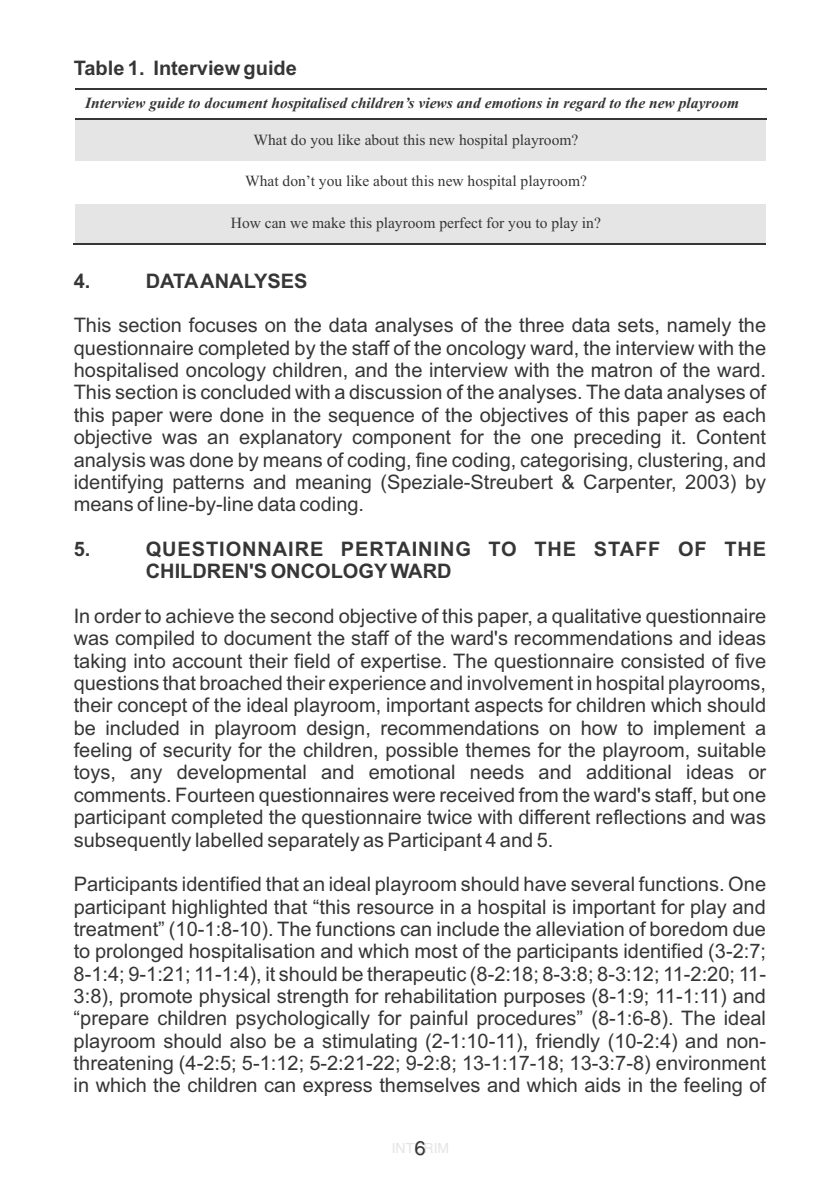
<style>
.page{position:relative;width:840px;height:1191px;background:#fff}
.page>*{position:absolute;margin:0;border:0;box-sizing:border-box;transform-origin:0 0}
.t1{font:20px/22.4px "Arial";color:#363636;text-align:justify}
.t2{font:700 20px/22.4px "Arial";letter-spacing:.045em;color:#363636}
.t3{font:700 20px "Arial";color:#363636}
.t4{font:20px "Switzerland";color:#363636}
.t5{font:15.4px "Times New Roman";color:#363636}
.t6{font:italic 700 15.4px "Times New Roman";color:#363636}
.t7{font:14px "Switzerland";color:#e5e5e5}
</style>
<div class="page">
<div style="left:75px;top:204px;width:690px;height:41px;background:#e5e5e5"></div>
<div style="left:75px;top:120px;width:690px;height:40px;background:#e5e5e5"></div>
<hr style="left:75px;top:89px;width:690px;height:1px;background:#363636">
<hr style="left:75px;top:119px;width:690px;height:1px;background:#363636">
<hr style="left:74px;top:243px;width:691px;height:2px;background:#363636">
<p class="t3" style="left:74px;top:60px;width:225px">Table 1. Interview guide</p>
<p class="t6" style="left:85px;top:98px;width:655px">Interview guide to document hospitalised children’s views and emotions in regard to the new playroom</p>
<p class="t5" style="left:253px;top:134px;width:326px">What do you like about this new hospital playroom?</p>
<p class="t5" style="left:245px;top:175px;width:343px">What don’t you like about this new hospital playroom?</p>
<p class="t5" style="left:231px;top:218px;width:371px">How can we make this playroom perfect for you to play in?</p>
<p class="t3" style="left:74px;top:273px;width:18px">4.</p>
<p class="t3" style="left:146px;top:273px;width:163px">DATAANALYSES</p>
<p class="t1" style="left:74px;top:316px;width:693px">This section focuses on the data analyses of the three data sets, namely the questionnaire completed by the staff of the oncology ward, the interview with the hospitalised oncology children, and the interview with the matron of the ward.<br>This section is concluded with a discussion of the analyses. The data analyses of this paper were done in the sequence of the objectives of this paper as each objective was an explanatory component for the one preceding it. Content analysis was done by means of coding, fine coding, categorising, clustering, and identifying patterns and meaning (Speziale-Streubert &amp; Carpenter, 2003) by means of line-by-line data coding.</p>
<p class="t3" style="left:74px;top:541px;width:18px">5.</p>
<p class="t2" style="left:146px;top:539px;width:621px">QUESTIONNAIRE PERTAINING TO THE STAFF OF THE<br>CHILDREN'S ONCOLOGYWARD</p>
<p class="t1" style="left:74px;top:606px;width:693px">In order to achieve the second objective of this paper, a qualitative questionnaire was compiled to document the staff of the ward's recommendations and ideas taking into account their field of expertise. The questionnaire consisted of five questions that broached their experience and involvement in hospital playrooms, their concept of the ideal playroom, important aspects for children which should be included in playroom design, recommendations on how to implement a feeling of security for the children, possible themes for the playroom, suitable toys, any developmental and emotional needs and additional ideas or comments. Fourteen questionnaires were received from the ward's staff, but one participant completed the questionnaire twice with different reflections and was subsequently labelled separately as Participant 4 and 5.</p>
<p class="t1" style="left:74px;top:875px;width:693px">Participants identified that an ideal playroom should have several functions. One participant highlighted that “this resource in a hospital is important for play and treatment” (10-1:8-10). The functions can include the alleviation of boredom due to prolonged hospitalisation and which most of the participants identified (3-2:7; 8-1:4; 9-1:21; 11-1:4), it should be therapeutic (8-2:18; 8-3:8; 8-3:12; 11-2:20; 11- 3:8), promote physical strength for rehabilitation purposes (8-1:9; 11-1:11) and “prepare children psychologically for painful procedures” (8-1:6-8). The ideal playroom should also be a stimulating (2-1:10-11), friendly (10-2:4) and non&shy;threatening (4-2:5; 5-1:12; 5-2:21-22; 9-2:8; 13-1:17-18; 13-3:7-8) environment in which the children can express themselves and which aids in the feeling of</p>
<p class="t4" style="left:414px;top:1135px;width:13px">6</p>
<p class="t7" style="left:391px;top:1139px;width:59px">INTERIM</p>
</div>
